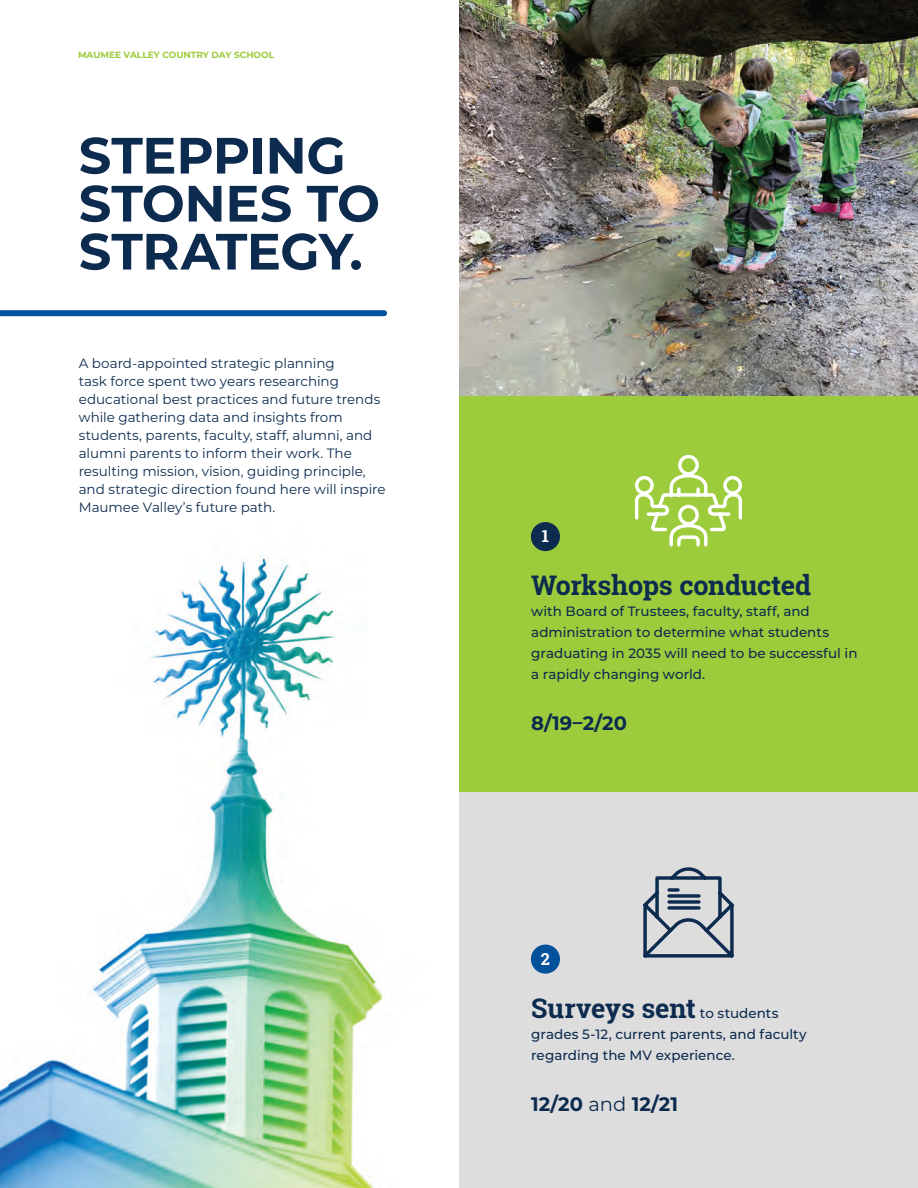
<style>
.page{position:relative;width:918px;height:1188px;background:#fff}
.page>*{position:absolute;margin:0;border:0;box-sizing:border-box;transform-origin:0 0}
.t1{font:700 51px/48px "Montserrat";letter-spacing:-.01em;color:#0c2b4e}
.t2{font:700 27px "Roboto Slab";letter-spacing:-.01em;color:#0c2b4e}
.t3{font:700 19.5px "Montserrat";color:#0c2b4e}
.t4{font:700 16.5px "Roboto Slab";color:#fff}
.t5{font:13.5px/18px "Montserrat";color:#0c2b4e}
.t6{font:500 13.5px/21px "Montserrat";color:#0c2b4e}
.t7{font:700 9px "Montserrat";color:#9ccb3b}
.s1{font-family:"Montserrat";font-weight:500;font-size:13.5px}
.s2{font-weight:400}
</style>
<div class="page">
<img style="left:0;top:556px;width:383px;height:632px">
<div style="left:459px;top:396px;width:459px;height:396px;background:#9ccb3b"></div>
<img style="left:459px;top:0;width:459px;height:396px">
<div style="left:459px;top:792px;width:459px;height:396px;background:#ddddde"></div>
<svg style="left:634px;top:454px;width:108px;height:93px"></svg>
<svg style="left:643px;top:867px;width:91px;height:91px"></svg>
<div style="left:0;top:310px;width:384px;height:6px;background:#01529a"></div>
<div style="left:531px;top:522px;width:29px;height:29px;background:#0c2b4e;border-radius:50%"></div>
<div style="left:531px;top:945px;width:29px;height:29px;background:#01529a;border-radius:50%"></div>
<p class="t7" style="left:78px;top:48px;width:198px">MAUMEE VALLEY COUNTRY DAY SCHOOL</p>
<p class="t1" style="left:79px;top:129px;width:303px">STEPPING<br>STONES TO<br>STRATEGY.</p>
<p class="t5" style="left:79px;top:354px;width:308px">A board-appointed strategic planning<br>task force spent two years researching educational best practices and future trends while gathering data and insights from students, parents, faculty, staff, alumni, and alumni parents to inform their work. The resulting mission, vision, guiding principle, and strategic direction found here will inspire Maumee Valley’s future path.</p>
<p class="t4" style="left:542px;top:525px;width:9px">1</p>
<p class="t2" style="left:531px;top:567px;width:281px">Workshops conducted</p>
<p class="t6" style="left:531px;top:600px;width:328px">with Board of Trustees, faculty, staff, and administration to determine what students graduating in 2035 will need to be successful in a rapidly changing world.</p>
<p class="t3" style="left:531px;top:709px;width:97px">8/19–2/20</p>
<p class="t4" style="left:541px;top:948px;width:11px">2</p>
<p class="t2" style="left:531px;top:990px;width:249px">Surveys sent <span class="s1">to students</span></p>
<p class="t6" style="left:531px;top:1023px;width:277px">grades 5-12, current parents, and faculty regarding the MV experience.</p>
<p class="t3" style="left:531px;top:1090px;width:148px">12/20 <span class="s2">and</span> 12/21</p>
</div>
